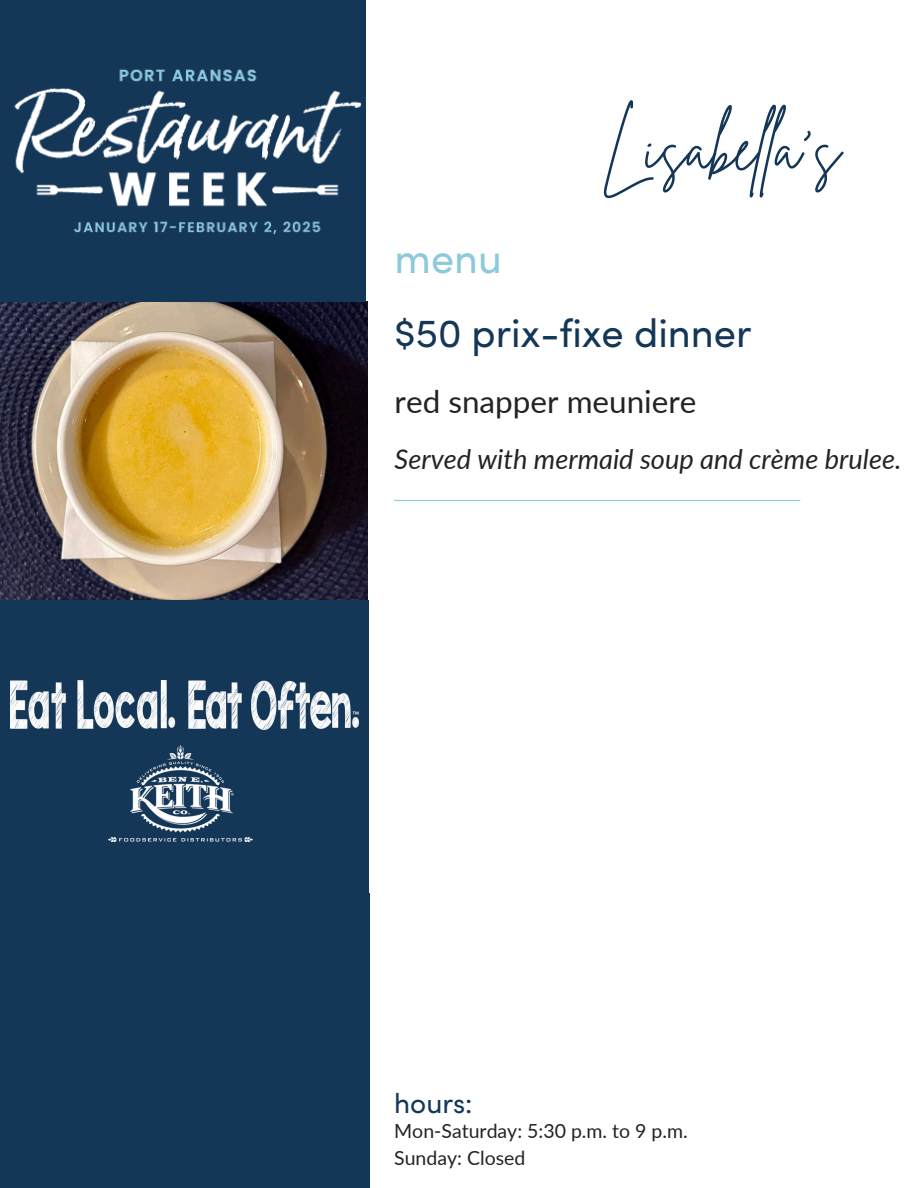
<style>
.page{position:relative;width:918px;height:1188px;background:#fff}
.page>*{position:absolute;margin:0;border:0;box-sizing:border-box;transform-origin:0 0}
.t1{font:65.7px "Brittany Signature";color:#143758}
.t2{font:41.4px "Sofia Pro";color:#8cc9db}
.t3{font:39.9px "Sofia Pro";color:#143758}
.t4{font:31.5px "Lato";color:#232323}
.t5{font:27.9px "Sofia Pro";color:#143758}
.t6{font:italic 27.15px "Lato";color:#232323}
.t7{font:19.5px "Lato";color:#232323}
</style>
<div class="page">
<hr style="left:394px;top:500px;width:406px;height:1px;background:#8cc9db">
<img style="left:0;top:302px;width:368px;height:299px">
<div style="left:0;top:0;width:366px;height:302px;background:#143758"></div>
<img style="left:14px;top:69px;width:348px;height:166px">
<div style="left:0;top:601px;width:369px;height:301px;background:#143758"></div>
<img style="left:10px;top:681px;width:349px;height:160px">
<div style="left:0;top:893px;width:370px;height:295px;background:#143758"></div>
<h1 class="t2" style="left:395px;top:231px;width:109px">menu</h1>
<p class="t1" style="left:601px;top:105px;width:241px">Lisabela’s</p>
<h2 class="t3" style="left:395px;top:307px;width:358px">$50 prix-fixe dinner</h2>
<p class="t4" style="left:395px;top:381px;width:303px">red snapper meuniere</p>
<h2 class="t6" style="left:395px;top:442px;width:508px">Served with mermaid soup and crème brulee.</h2>
<h3 class="t5" style="left:394px;top:1085px;width:80px">hours:</h3>
<h4 class="t7" style="left:394px;top:1119px;width:295px">Mon-Saturday: 5:30 p.m. to 9 p.m.</h4>
<p class="t7" style="left:394px;top:1146px;width:133px">Sunday: Closed</p>
</div>
